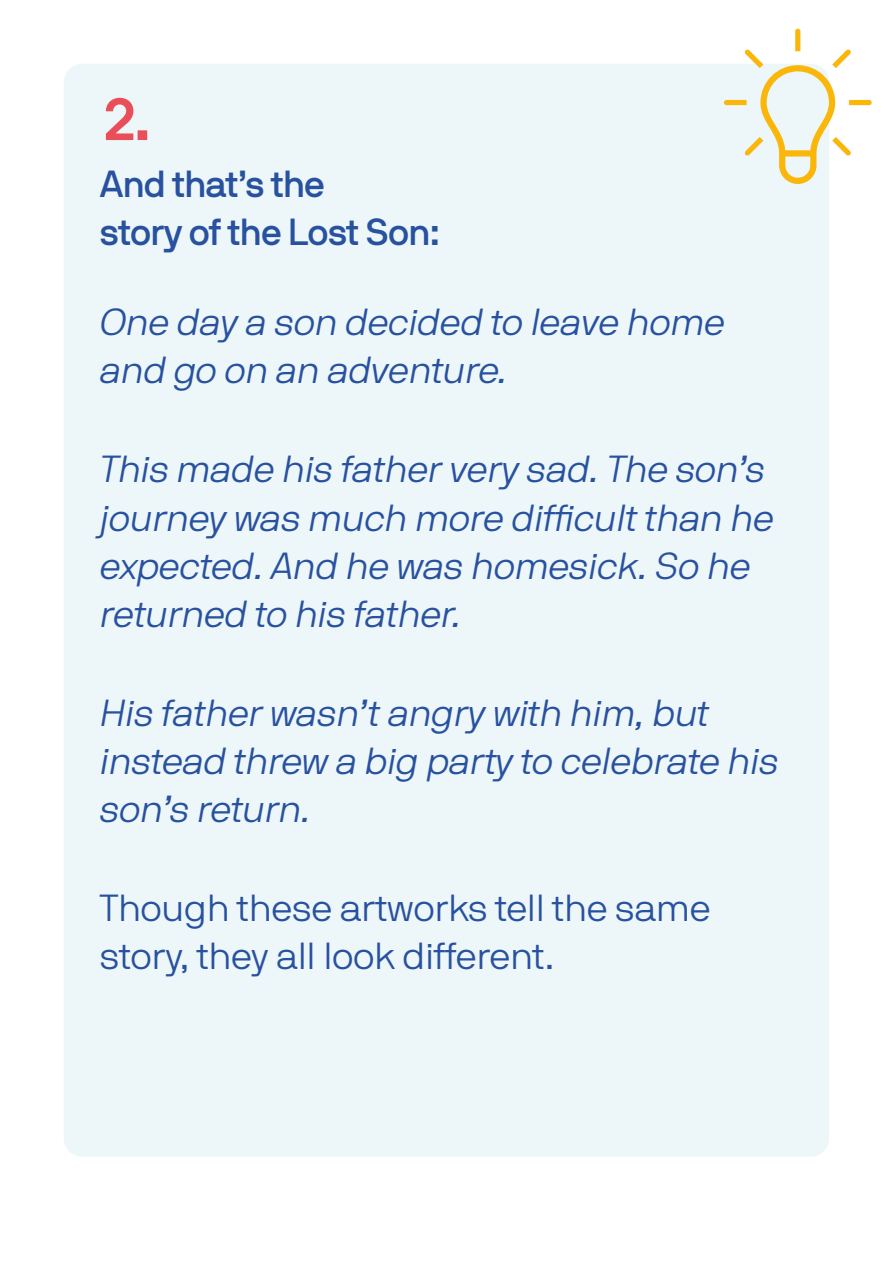
<style>
.page{position:relative;width:893px;height:1263px;background:#fff}
.page>*{position:absolute;margin:0;border:0;box-sizing:border-box;transform-origin:0 0}
.t1{font:700 60px "NB International Pro";color:#ea4f59}
.t2{font:italic 300 37.5px/48px "NB International Pro";letter-spacing:-.01em;color:#2851a0}
.t3{font:300 37.5px/48px "NB International Pro";letter-spacing:-.01em;color:#2851a0}
.t4{font:500 37.5px/48px "NB International Pro";letter-spacing:-.02em;color:#2851a0}
</style>
<div class="page">
<div style="left:64px;top:64px;width:765px;height:1093px;background:#edf7f9;border-radius:18px"></div>
<svg style="left:724px;top:29px;width:148px;height:155px"></svg>
<p class="t1" style="left:104px;top:84px;width:48px">2.</p>
<p class="t4" style="left:100px;top:160px;width:342px">And that’s the<br>story of the Lost Son:</p>
<p class="t2" style="left:100px;top:298px;width:626px">One day a son decided to leave home and go on an adventure.</p>
<p class="t2" style="left:100px;top:445px;width:675px">This made his father very sad. The son’s journey was much more difficult than he expected. And he was homesick. So he returned to his father.</p>
<p class="t2" style="left:100px;top:688px;width:680px">His father wasn’t angry with him, but instead threw a big party to celebrate his son’s return.</p>
<p class="t3" style="left:100px;top:883px;width:612px">Though these artworks tell the same story, they all look different.</p>
</div>
